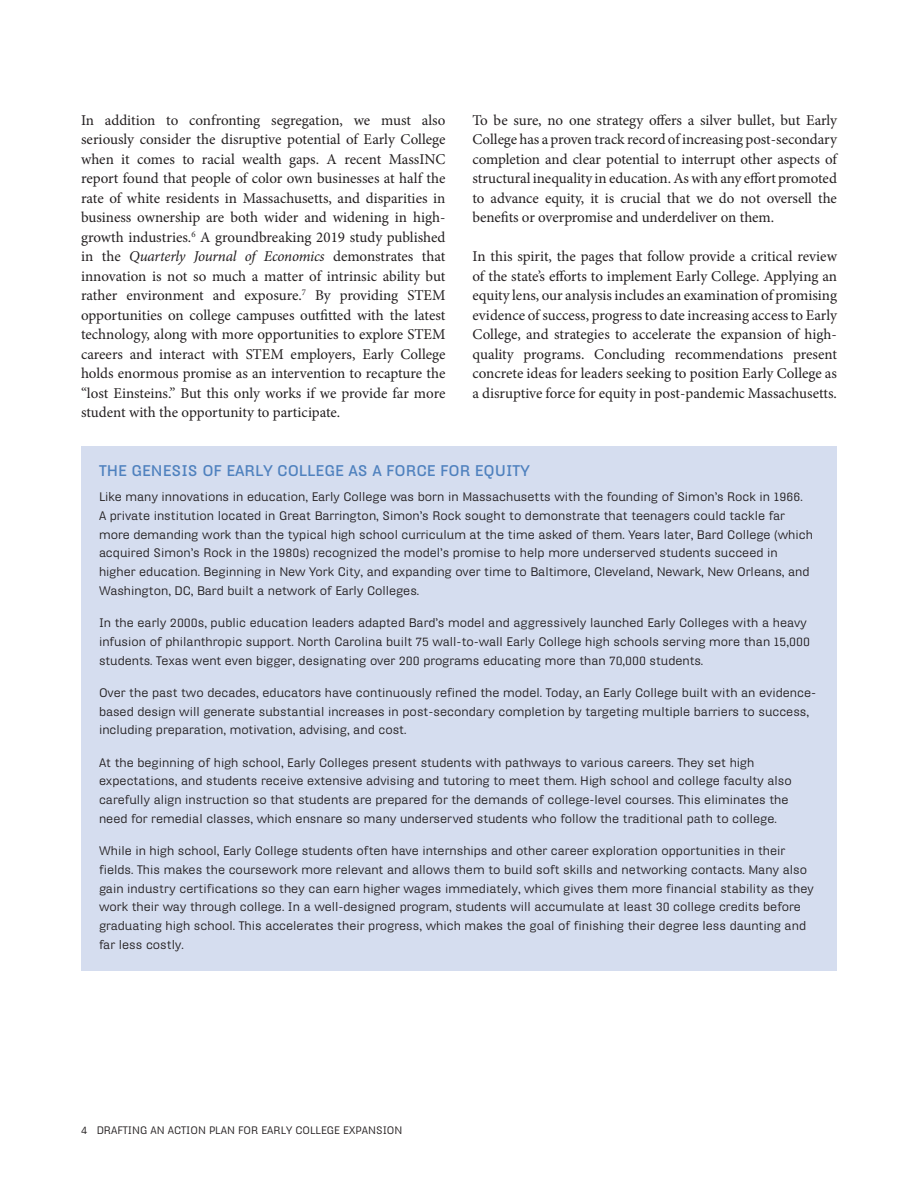
<style>
.page{position:relative;width:918px;height:1188px;background:#fff}
.page>*{position:absolute;margin:0;border:0;box-sizing:border-box;transform-origin:0 0}
.Text{font:15px/19.5px "Minion Pro";letter-spacing:-.005em;color:#231f20;text-align:justify}
.Inline_Sidebar_Headl{font:700 15px "Hydra Text";color:#4f81be}
.Inline_Sidebar_Text{font:12px/18.8px "Hydra Text";color:#231f20}
.t1{font:10.5px "Hydra Text";color:#231f20}
.s1{font-style:italic}
</style>
<div class="page">
<div style="left:81px;top:446px;width:756px;height:50px;background:#d5ddef"></div>
<div style="left:81px;top:474px;width:756px;height:141px;background:#d5ddef"></div>
<div style="left:81px;top:600px;width:756px;height:85px;background:#d5ddef"></div>
<div style="left:81px;top:670px;width:756px;height:84px;background:#d5ddef"></div>
<div style="left:81px;top:740px;width:756px;height:103px;background:#d5ddef"></div>
<div style="left:81px;top:828px;width:756px;height:143px;background:#d5ddef"></div>
<p class="Text" style="left:81px;top:110px;width:366px">In addition to confronting segregation, we must also seriously consider the disruptive potential of Early College when it comes to racial wealth gaps. A recent MassINC report found that people of color own businesses at half the rate of white residents in Massachusetts, and disparities in business ownership are both wider and widening in high&shy;growth industries.<sup>6</sup> A groundbreaking 2019 study published in the <span class="s1">Quarterly Journal of Economics</span> demonstrates that innovation is not so much a matter of intrinsic ability but rather environment and exposure.<sup>7</sup> By providing STEM opportunities on college campuses outfitted with the latest technology, along with more opportunities to explore STEM careers and interact with STEM employers, Early College holds enormous promise as an intervention to recapture the “lost Einsteins.” But this only works if we provide far more student with the opportunity to participate.</p>
<p class="Text" style="left:472px;top:110px;width:366px">To be sure, no one strategy offers a silver bullet, but Early College has a proven track record of increasing post-secondary completion and clear potential to interrupt other aspects of structural inequality in education. As with any effort promoted to advance equity, it is crucial that we do not oversell the benefits or overpromise and underdeliver on them.</p>
<p class="Text" style="left:472px;top:247px;width:366px">In this spirit, the pages that follow provide a critical review of the state’s efforts to implement Early College. Applying an equity lens, our analysis includes an examination of promising evidence of success, progress to date increasing access to Early College, and strategies to accelerate the expansion of high&shy;quality programs. Concluding recommendations present concrete ideas for leaders seeking to position Early College as a disruptive force for equity in post-pandemic Massachusetts.</p>
<p class="Inline_Sidebar_Headl" style="left:99px;top:460px;width:432px">THE GENESIS OF EARLY COLLEGE AS A FORCE FOR EQUITY</p>
<p class="Inline_Sidebar_Text" style="left:99px;top:487px;width:716px">Like many innovations in education, Early College was born in Massachusetts with the founding of Simon’s Rock in 1966.<br>A private institution located in Great Barrington, Simon’s Rock sought to demonstrate that teenagers could tackle far more demanding work than the typical high school curriculum at the time asked of them. Years later, Bard College (which acquired Simon’s Rock in the 1980s) recognized the model’s promise to help more underserved students succeed in higher education. Beginning in New York City, and expanding over time to Baltimore, Cleveland, Newark, New Orleans, and Washington, DC, Bard built a network of Early Colleges.</p>
<p class="Inline_Sidebar_Text" style="left:99px;top:613px;width:713px">In the early 2000s, public education leaders adapted Bard’s model and aggressively launched Early Colleges with a heavy infusion of philanthropic support. North Carolina built 75 wall-to-wall Early College high schools serving more than 15,000 students. Texas went even bigger, designating over 200 programs educating more than 70,000 students.</p>
<p class="Inline_Sidebar_Text" style="left:99px;top:683px;width:719px">Over the past two decades, educators have continuously refined the model. Today, an Early College built with an evidence&shy;based design will generate substantial increases in post-secondary completion by targeting multiple barriers to success, including preparation, motivation, advising, and cost.</p>
<p class="Inline_Sidebar_Text" style="left:99px;top:753px;width:694px">At the beginning of high school, Early Colleges present students with pathways to various careers. They set high expectations, and students receive extensive advising and tutoring to meet them. High school and college faculty also carefully align instruction so that students are prepared for the demands of college-level courses. This eliminates the need for remedial classes, which ensnare so many underserved students who follow the traditional path to college.</p>
<p class="Inline_Sidebar_Text" style="left:99px;top:841px;width:716px">While in high school, Early College students often have internships and other career exploration opportunities in their fields. This makes the coursework more relevant and allows them to build soft skills and networking contacts. Many also gain industry certifications so they can earn higher wages immediately, which gives them more financial stability as they work their way through college. In a well-designed program, students will accumulate at least 30 college credits before graduating high school. This accelerates their progress, which makes the goal of finishing their degree less daunting and far less costly.</p>
<p class="t1" style="left:81px;top:1123px;width:323px">4 DRAFTING AN ACTION PLAN FOR EARLY COLLEGE EXPANSION</p>
</div>
